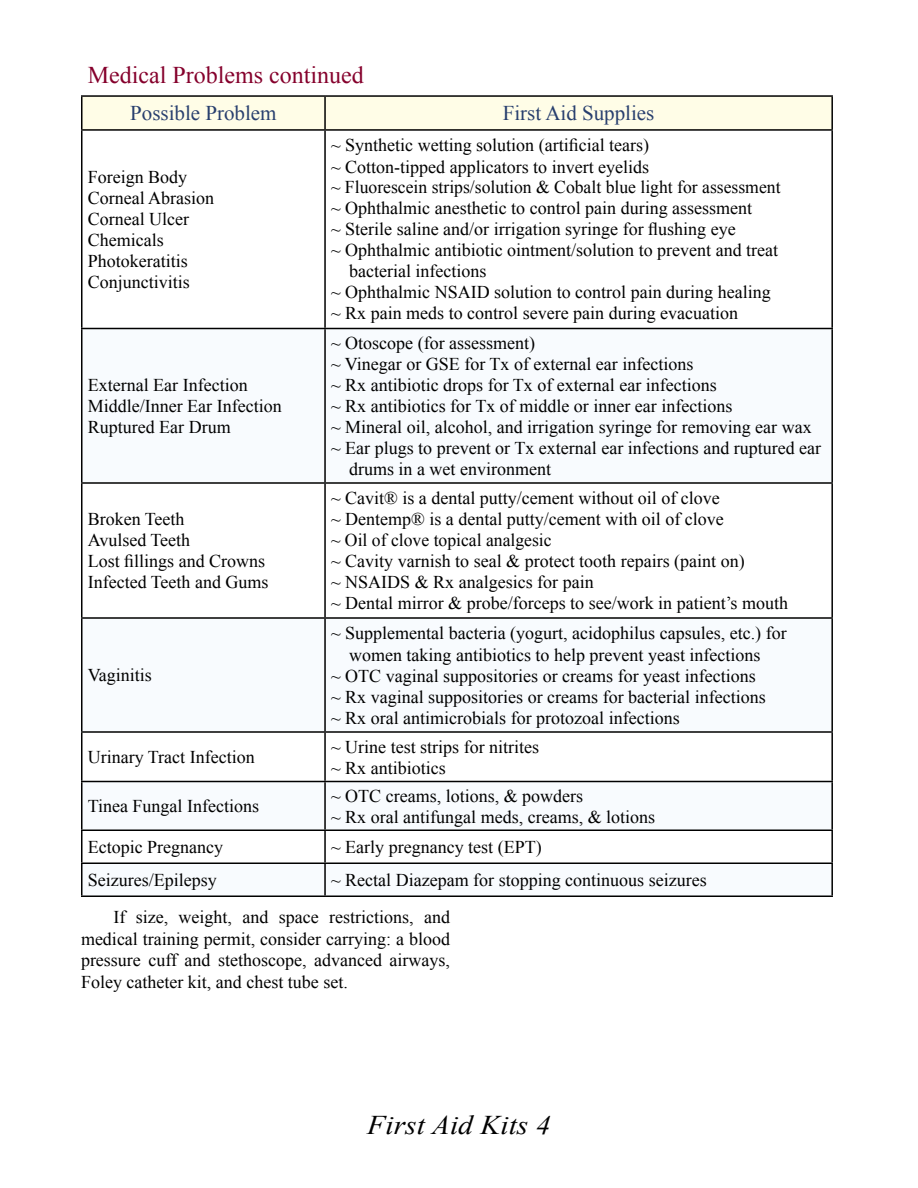
<style>
.page{position:relative;width:918px;height:1188px;background:#fff}
.page>*{position:absolute;margin:0;border:0;box-sizing:border-box;transform-origin:0 0}
.t1{font:italic 27px "Times New Roman";color:#000;scale:1.1 1}
.t2{font:24px "Times New Roman";color:#85002c}
.t3{font:21px "Times New Roman";color:#283f6e}
.t4{font:18px/21px "Times New Roman";color:#000}
</style>
<div class="page">
<div style="left:82px;top:97px;width:749px;height:32px;background:#fffde7"></div>
<svg style="left:82px;top:329px;width:749px;height:567px"></svg>
<hr style="left:81px;top:95px;width:244px;height:2px;background:#000">
<hr style="left:81px;top:97px;width:1px;height:32px;background:#000">
<hr style="left:325px;top:95px;width:508px;height:2px;background:#000">
<hr style="left:324px;top:97px;width:2px;height:32px;background:#000">
<hr style="left:831px;top:97px;width:2px;height:32px;background:#000">
<hr style="left:81px;top:129px;width:244px;height:2px;background:#000">
<hr style="left:81px;top:131px;width:1px;height:197px;background:#000">
<hr style="left:325px;top:129px;width:508px;height:2px;background:#000">
<hr style="left:324px;top:131px;width:2px;height:197px;background:#000">
<hr style="left:831px;top:131px;width:2px;height:197px;background:#000">
<hr style="left:81px;top:328px;width:244px;height:1px;background:#000">
<hr style="left:81px;top:329px;width:1px;height:153px;background:#000">
<hr style="left:325px;top:328px;width:508px;height:1px;background:#000">
<hr style="left:324px;top:329px;width:2px;height:153px;background:#000">
<hr style="left:831px;top:329px;width:2px;height:153px;background:#000">
<hr style="left:81px;top:482px;width:244px;height:2px;background:#000">
<hr style="left:81px;top:484px;width:1px;height:133px;background:#000">
<hr style="left:325px;top:482px;width:508px;height:2px;background:#000">
<hr style="left:324px;top:484px;width:2px;height:133px;background:#000">
<hr style="left:831px;top:484px;width:2px;height:133px;background:#000">
<hr style="left:81px;top:617px;width:244px;height:2px;background:#000">
<hr style="left:81px;top:619px;width:1px;height:112px;background:#000">
<hr style="left:325px;top:617px;width:508px;height:2px;background:#000">
<hr style="left:324px;top:619px;width:2px;height:112px;background:#000">
<hr style="left:831px;top:619px;width:2px;height:112px;background:#000">
<hr style="left:81px;top:731px;width:244px;height:2px;background:#000">
<hr style="left:81px;top:733px;width:1px;height:48px;background:#000">
<hr style="left:325px;top:731px;width:508px;height:2px;background:#000">
<hr style="left:324px;top:733px;width:2px;height:48px;background:#000">
<hr style="left:831px;top:733px;width:2px;height:48px;background:#000">
<hr style="left:81px;top:781px;width:244px;height:1px;background:#000">
<hr style="left:81px;top:782px;width:1px;height:48px;background:#000">
<hr style="left:325px;top:781px;width:508px;height:1px;background:#000">
<hr style="left:324px;top:782px;width:2px;height:48px;background:#000">
<hr style="left:831px;top:782px;width:2px;height:48px;background:#000">
<hr style="left:81px;top:830px;width:244px;height:1px;background:#000">
<hr style="left:81px;top:831px;width:1px;height:31px;background:#000">
<hr style="left:325px;top:830px;width:508px;height:1px;background:#000">
<hr style="left:324px;top:831px;width:2px;height:31px;background:#000">
<hr style="left:831px;top:831px;width:2px;height:31px;background:#000">
<hr style="left:81px;top:862px;width:244px;height:2px;background:#000">
<hr style="left:81px;top:864px;width:1px;height:32px;background:#000">
<hr style="left:325px;top:862px;width:508px;height:2px;background:#000">
<hr style="left:324px;top:864px;width:2px;height:32px;background:#000">
<hr style="left:831px;top:864px;width:2px;height:32px;background:#000">
<hr style="left:81px;top:896px;width:244px;height:1px;background:#000">
<hr style="left:325px;top:896px;width:508px;height:1px;background:#000">
<h2 class="t2" style="left:88px;top:61px;width:277px">Medical Problems continued</h2>
<p class="t3" style="left:130px;top:101px;width:148px">Possible Problem</p>
<p class="t3" style="left:503px;top:101px;width:153px">First Aid Supplies</p>
<p class="t4" style="left:88px;top:166px;width:128px">Foreign Body<br>Corneal Abrasion<br>Corneal Ulcer<br>Chemicals<br>Photokeratitis<br>Conjunctivitis</p>
<p class="t4" style="left:88px;top:374px;width:195px">External Ear Infection<br>Middle/Inner Ear Infection<br>Ruptured Ear Drum</p>
<p class="t4" style="left:88px;top:509px;width:182px">Broken Teeth<br>Avulsed Teeth<br>Lost fillings and Crowns<br>Infected Teeth and Gums</p>
<p class="t4" style="left:88px;top:664px;width:66px">Vaginitis</p>
<p class="t4" style="left:331px;top:135px;width:320px">~ Synthetic wetting solution (artificial tears)</p>
<p class="t4" style="left:331px;top:156px;width:320px">~ Cotton-tipped applicators to invert eyelids</p>
<p class="t4" style="left:331px;top:177px;width:451px">~ Fluorescein strips/solution &amp; Cobalt blue light for assessment</p>
<p class="t4" style="left:331px;top:198px;width:423px">~ Ophthalmic anesthetic to control pain during assessment</p>
<p class="t4" style="left:331px;top:219px;width:406px">~ Sterile saline and/or irrigation syringe for flushing eye</p>
<p class="t4" style="left:331px;top:240px;width:449px">~ Ophthalmic antibiotic ointment/solution to prevent and treat</p>
<p class="t4" style="left:349px;top:261px;width:139px">bacterial infections</p>
<p class="t4" style="left:331px;top:282px;width:441px">~ Ophthalmic NSAID solution to control pain during healing</p>
<p class="t4" style="left:331px;top:303px;width:409px">~ Rx pain meds to control severe pain during evacuation</p>
<p class="t4" style="left:331px;top:332px;width:206px">~ Otoscope (for assessment)</p>
<p class="t4" style="left:331px;top:353px;width:364px">~ Vinegar or GSE for Tx of external ear infections</p>
<p class="t4" style="left:331px;top:374px;width:387px">~ Rx antibiotic drops for Tx of external ear infections</p>
<p class="t4" style="left:331px;top:395px;width:403px">~ Rx antibiotics for Tx of middle or inner ear infections</p>
<p class="t4" style="left:331px;top:416px;width:482px">~ Mineral oil, alcohol, and irrigation syringe for removing ear wax</p>
<p class="t4" style="left:331px;top:437px;width:492px">~ Ear plugs to prevent or Tx external ear infections and ruptured ear</p>
<p class="t4" style="left:349px;top:458px;width:203px">drums in a wet environment</p>
<p class="t4" style="left:331px;top:488px;width:459px">~ Cavit® is a dental putty/cement without oil of clove<br>~ Dentemp® is a dental putty/cement with oil of clove<br>~ Oil of clove topical analgesic<br>~ Cavity varnish to seal &amp; protect tooth repairs (paint on)<br>~ NSAIDS &amp; Rx analgesics for pain<br>~ Dental mirror &amp; probe/forceps to see/work in patient’s mouth</p>
<p class="t4" style="left:331px;top:622px;width:457px">~ Supplemental bacteria (yogurt, acidophilus capsules, etc.) for</p>
<p class="t4" style="left:349px;top:644px;width:413px">women taking antibiotics to help prevent yeast infections</p>
<p class="t4" style="left:331px;top:665px;width:426px">~ OTC vaginal suppositories or creams for yeast infections</p>
<p class="t4" style="left:331px;top:686px;width:436px">~ Rx vaginal suppositories or creams for bacterial infections</p>
<p class="t4" style="left:331px;top:707px;width:350px">~ Rx oral antimicrobials for protozoal infections</p>
<p class="t4" style="left:88px;top:746px;width:168px">Urinary Tract Infection</p>
<p class="t4" style="left:331px;top:736px;width:210px">~ Urine test strips for nitrites ~ Rx antibiotics</p>
<p class="t4" style="left:88px;top:795px;width:173px">Tinea Fungal Infections</p>
<p class="t4" style="left:331px;top:785px;width:326px">~ OTC creams, lotions, &amp; powders<br>~ Rx oral antifungal meds, creams, &amp; lotions</p>
<p class="t4" style="left:88px;top:836px;width:137px">Ectopic Pregnancy</p>
<p class="t4" style="left:331px;top:836px;width:212px">~ Early pregnancy test (EPT)</p>
<p class="t4" style="left:88px;top:869px;width:130px">Seizures/Epilepsy</p>
<p class="t4" style="left:113px;top:861px;width:595px;line-height:37px;text-indent:218px">~ Rectal Diazepam for stopping continuous seizures<br>If size, weight, and space restrictions, and</p>
<p class="t4" style="left:81px;top:928px;width:371px;line-height:21.6px;text-align:justify">medical training permit, consider carrying: a blood pressure cuff and stethoscope, advanced airways, Foley catheter kit, and chest tube set.</p>
<h1 class="t1" style="left:367px;top:1109px;width:168px">First Aid Kits 4</h1>
</div>
